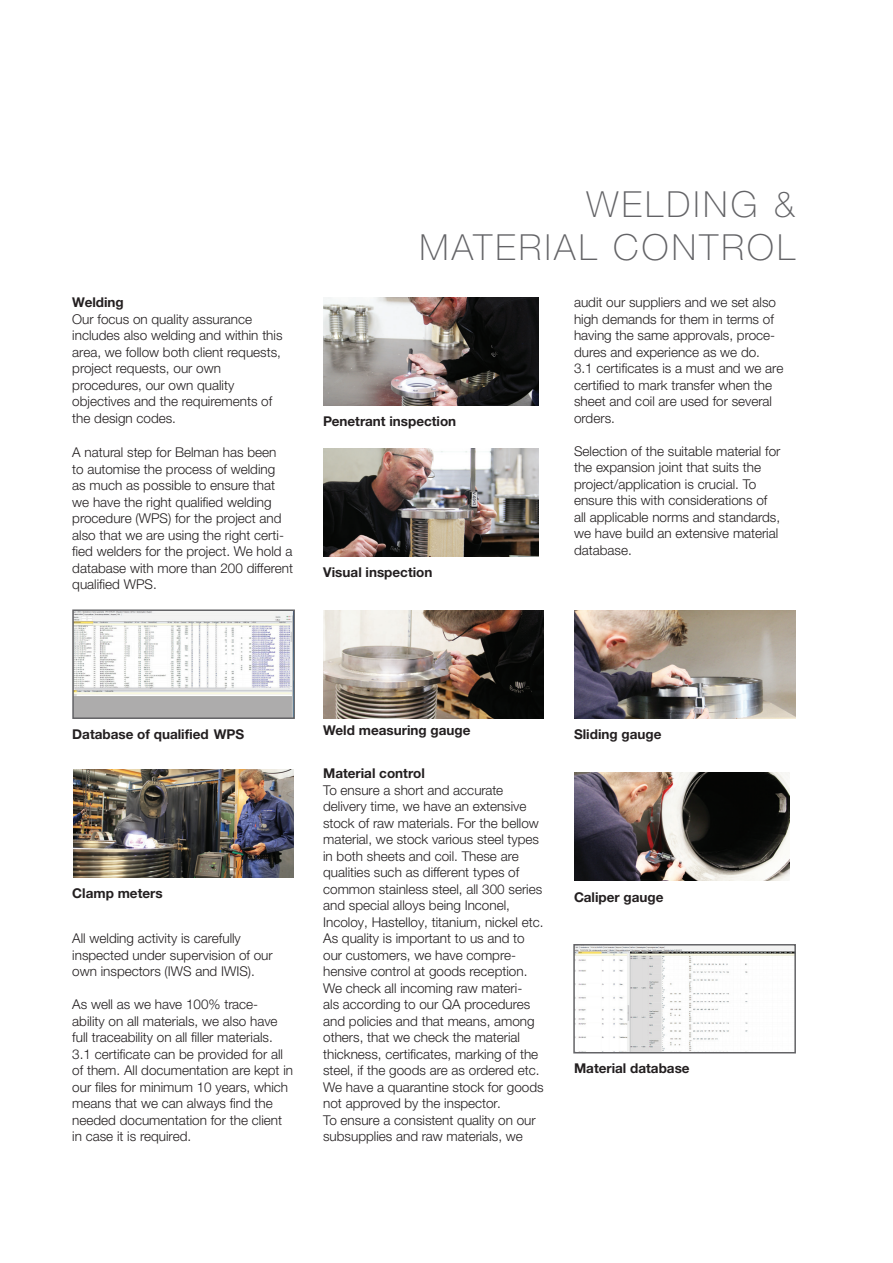
<style>
.page{position:relative;width:893px;height:1263px;background:#fff}
.page>*{position:absolute;margin:0;border:0;box-sizing:border-box;transform-origin:0 0}
.t1{font:100 36px/43.2px "Helvetica Neue LTW1 G";letter-spacing:.09em;color:#636366;text-align:right}
.t2{font:300 13.5px/16.5px "Helvetica Neue LTW1 G";color:#231f20}
.t3{font:700 13.5px "Helvetica Neue LTW1 G";color:#231f20}
</style>
<div class="page">
<img style="left:75px;top:612px;width:217px;height:104px">
<div style="left:72px;top:609px;width:223px;height:110px;border:2px solid #636366"></div>
<img style="left:73px;top:770px;width:220px;height:108px">
<img style="left:323px;top:298px;width:216px;height:108px">
<img style="left:323px;top:448px;width:216px;height:108px">
<img style="left:574px;top:610px;width:221px;height:108px">
<img style="left:323px;top:610px;width:221px;height:108px">
<img style="left:574px;top:773px;width:215px;height:108px">
<img style="left:576px;top:947px;width:217px;height:103px">
<div style="left:573px;top:944px;width:223px;height:109px;border:2px solid #636366"></div>
<p class="t3" style="left:72px;top:294px;width:53px">Welding</p>
<p class="t2" style="left:72px;top:311px;width:212px">Our focus on quality assurance includes also welding and within this area, we follow both client requests, project requests, our own procedures, our own quality objectives and the requirements of the design codes.</p>
<p class="t2" style="left:72px;top:444px;width:222px">A natural step for Belman has been<br>to automise the process of welding<br>as much as possible to ensure that we have the right qualified welding procedure (WPS) for the project and also that we are using the right certi&shy;fied welders for the project. We hold a database with more than 200 different qualified WPS.</p>
<h1 class="t1" style="left:419px;top:183px;width:377px">WELDING &amp;<br>MATERIAL CONTROL</h1>
<p class="t3" style="left:323px;top:413px;width:135px">Penetrant inspection</p>
<p class="t3" style="left:323px;top:564px;width:111px">Visual inspection</p>
<p class="t2" style="left:574px;top:294px;width:211px">audit our suppliers and we set also high demands for them in terms of having the same approvals, proce&shy;dures and experience as we do.<br>3.1 certificates is a must and we are certified to mark transfer when the sheet and coil are used for several orders.</p>
<p class="t2" style="left:574px;top:443px;width:208px">Selection of the suitable material for the expansion joint that suits the project/application is crucial. To ensure this with considerations of all applicable norms and standards, we have build an extensive material database.</p>
<p class="t3" style="left:72px;top:725px;width:173px">Database of qualified WPS</p>
<p class="t3" style="left:72px;top:884px;width:92px">Clamp meters</p>
<p class="t2" style="left:72px;top:930px;width:202px">All welding activity is carefully inspected under supervision of our own inspectors (IWS and IWIS).</p>
<p class="t2" style="left:72px;top:996px;width:222px">As well as we have 100% trace&shy;ability on all materials, we also have full traceability on all filler materials.<br>3.1 certificate can be provided for all of them. All documentation are kept in our files for minimum 10 years, which means that we can always find the needed documentation for the client in case it is required.</p>
<p class="t3" style="left:323px;top:722px;width:149px">Weld measuring gauge</p>
<p class="t3" style="left:323px;top:765px;width:103px">Material control</p>
<p class="t2" style="left:323px;top:782px;width:222px">To ensure a short and accurate delivery time, we have an extensive stock of raw materials. For the bellow material, we stock various steel types in both sheets and coil. These are qualities such as different types of common stainless steel, all 300 series and special alloys being Inconel, Incoloy, Hastelloy, titanium, nickel etc.<br>As quality is important to us and to our customers, we have compre&shy;hensive control at goods reception.<br>We check all incoming raw materi-<br>als according to our QA procedures and policies and that means, among others, that we check the material thickness, certificates, marking of the steel, if the goods are as ordered etc.<br>We have a quarantine stock for goods not approved by the inspector.<br>To ensure a consistent quality on our subsupplies and raw materials, we</p>
<p class="t3" style="left:574px;top:725px;width:89px">Sliding gauge</p>
<p class="t3" style="left:574px;top:888px;width:91px">Caliper gauge</p>
<p class="t3" style="left:574px;top:1060px;width:117px">Material database</p>
</div>
